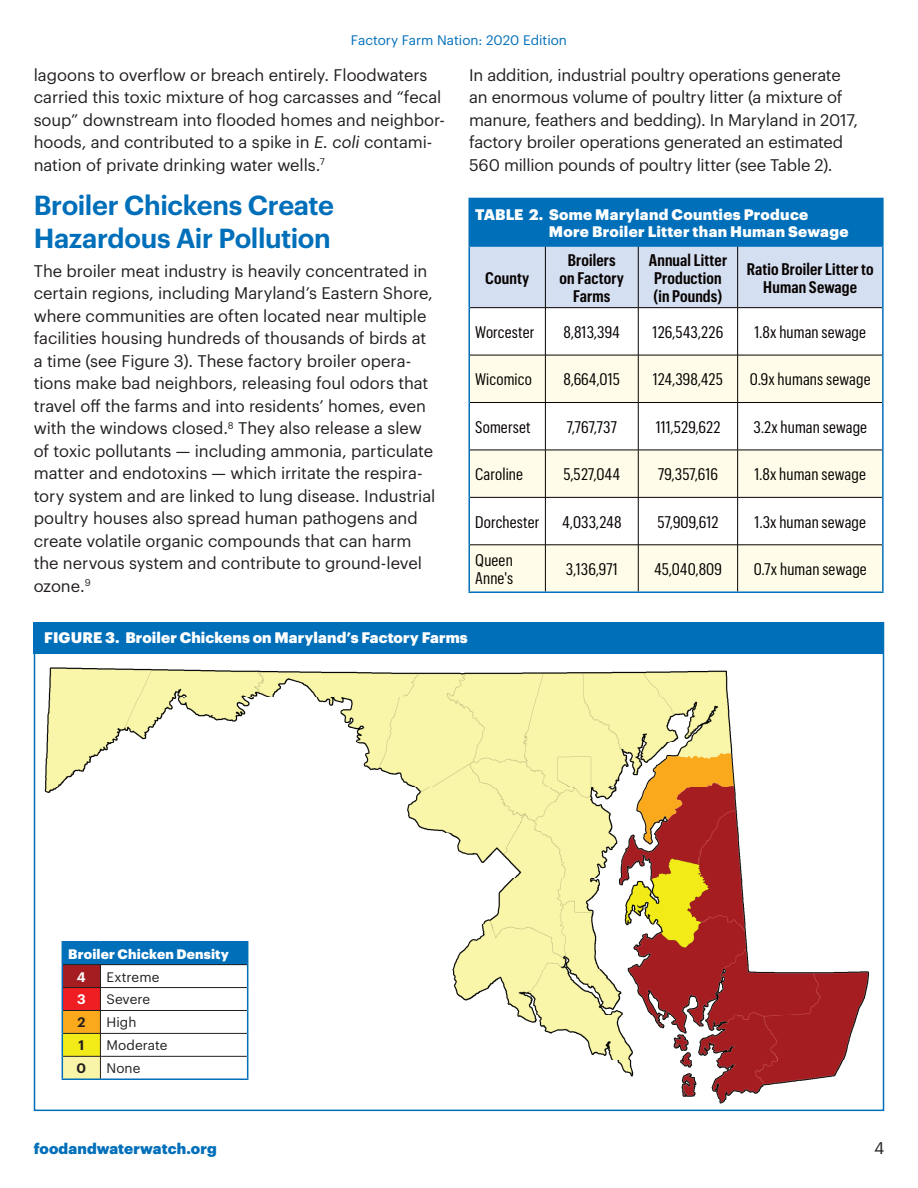
<style>
.page{position:relative;width:918px;height:1188px;background:#fff}
.page>*{position:absolute;margin:0;border:0;box-sizing:border-box;transform-origin:0 0}
.t1{font:600 27px/33px "Graphik";letter-spacing:-.015em;color:#006fba}
.t2{font:16.5px/22.5px "Graphik";letter-spacing:-.005em;color:#231f20}
.t3{font:16.5px/18px "Graphik Cond";letter-spacing:.01em;color:#080302}
.t4{font:600 16.5px/18px "Graphik Cond";letter-spacing:.01em;color:#080302;text-align:center}
.t5{font:900 15px/16.5px "Graphik";letter-spacing:.015em;color:#fff}
.t6{font:900 15px "Graphik";letter-spacing:.005em;color:#006fba}
.t7{font:13.5px "Graphik";color:#006fba}
.t8{font:13.5px "Graphik";letter-spacing:.01em;color:#231f20}
.t9{font:900 13.5px "Graphik";letter-spacing:.015em;color:#fff}
.t10{font:600 13.5px "Graphik";color:#231f20}
.t11{font:600 13.5px "Graphik";color:#fff}
.s1{font-style:italic}
</style>
<div class="page">
<img style="left:44px;top:667px;width:825px;height:437px">
<div style="left:33px;top:622px;width:851px;height:32px;background:#006fba"></div>
<div style="left:469px;top:198px;width:414px;height:48px;background:#006fba"></div>
<div style="left:470px;top:247px;width:412px;height:60px;background:#d4dff1"></div>
<svg style="left:470px;top:356px;width:412px;height:235px;fill:#fffde9"></svg>
<hr style="left:470px;top:545px;width:412px;height:1px;background:#080302">
<hr style="left:545px;top:545px;width:1px;height:46px;background:#080302">
<hr style="left:638px;top:545px;width:1px;height:46px;background:#080302">
<hr style="left:737px;top:545px;width:1px;height:46px;background:#080302">
<hr style="left:468px;top:545px;width:2px;height:46px;background:#006fba">
<hr style="left:882px;top:545px;width:2px;height:46px;background:#006fba">
<hr style="left:468px;top:591px;width:416px;height:2px;background:#006fba">
<hr style="left:468px;top:198px;width:77px;height:1px;background:#006fba">
<hr style="left:468px;top:199px;width:2px;height:47px;background:#006fba">
<hr style="left:545px;top:198px;width:339px;height:1px;background:#006fba">
<hr style="left:882px;top:199px;width:2px;height:47px;background:#006fba">
<hr style="left:468px;top:246px;width:2px;height:62px;background:#006fba">
<hr style="left:882px;top:246px;width:2px;height:62px;background:#006fba">
<hr style="left:468px;top:308px;width:2px;height:47px;background:#006fba">
<hr style="left:882px;top:308px;width:2px;height:47px;background:#006fba">
<hr style="left:468px;top:355px;width:2px;height:48px;background:#006fba">
<hr style="left:882px;top:355px;width:2px;height:48px;background:#006fba">
<hr style="left:468px;top:403px;width:2px;height:47px;background:#006fba">
<hr style="left:882px;top:403px;width:2px;height:47px;background:#006fba">
<hr style="left:468px;top:450px;width:2px;height:47px;background:#006fba">
<hr style="left:882px;top:450px;width:2px;height:47px;background:#006fba">
<hr style="left:468px;top:497px;width:2px;height:48px;background:#006fba">
<hr style="left:882px;top:497px;width:2px;height:48px;background:#006fba">
<hr style="left:470px;top:246px;width:412px;height:1px;background:#006fba">
<hr style="left:545px;top:247px;width:1px;height:60px;background:#080302">
<hr style="left:638px;top:247px;width:1px;height:60px;background:#080302">
<hr style="left:737px;top:247px;width:1px;height:60px;background:#080302">
<hr style="left:470px;top:307px;width:168px;height:1px;background:#080302">
<hr style="left:545px;top:308px;width:1px;height:47px;background:#080302">
<hr style="left:638px;top:307px;width:100px;height:1px;background:#080302">
<hr style="left:638px;top:308px;width:1px;height:47px;background:#080302">
<hr style="left:738px;top:307px;width:144px;height:1px;background:#080302">
<hr style="left:737px;top:308px;width:1px;height:47px;background:#080302">
<hr style="left:470px;top:355px;width:168px;height:1px;background:#080302">
<hr style="left:545px;top:355px;width:1px;height:47px;background:#080302">
<hr style="left:638px;top:355px;width:100px;height:1px;background:#080302">
<hr style="left:638px;top:355px;width:1px;height:47px;background:#080302">
<hr style="left:738px;top:355px;width:144px;height:1px;background:#080302">
<hr style="left:737px;top:355px;width:1px;height:47px;background:#080302">
<hr style="left:470px;top:402px;width:168px;height:1px;background:#080302">
<hr style="left:545px;top:403px;width:1px;height:47px;background:#080302">
<hr style="left:638px;top:402px;width:100px;height:1px;background:#080302">
<hr style="left:638px;top:403px;width:1px;height:47px;background:#080302">
<hr style="left:738px;top:402px;width:144px;height:1px;background:#080302">
<hr style="left:737px;top:403px;width:1px;height:47px;background:#080302">
<hr style="left:470px;top:450px;width:168px;height:1px;background:#080302">
<hr style="left:545px;top:450px;width:1px;height:47px;background:#080302">
<hr style="left:638px;top:450px;width:100px;height:1px;background:#080302">
<hr style="left:638px;top:450px;width:1px;height:47px;background:#080302">
<hr style="left:738px;top:450px;width:144px;height:1px;background:#080302">
<hr style="left:737px;top:450px;width:1px;height:47px;background:#080302">
<hr style="left:470px;top:497px;width:168px;height:1px;background:#080302">
<hr style="left:545px;top:498px;width:1px;height:47px;background:#080302">
<hr style="left:638px;top:497px;width:100px;height:1px;background:#080302">
<hr style="left:638px;top:498px;width:1px;height:47px;background:#080302">
<hr style="left:738px;top:497px;width:144px;height:1px;background:#080302">
<hr style="left:737px;top:498px;width:1px;height:47px;background:#080302">
<div style="left:62px;top:942px;width:186px;height:23px;background:#006fba"></div>
<div style="left:62px;top:965px;width:38px;height:23px;background:#a61d21"></div>
<div style="left:62px;top:988px;width:38px;height:22px;background:#ee1e23"></div>
<div style="left:62px;top:1010px;width:38px;height:23px;background:#f9a91b"></div>
<div style="left:62px;top:1033px;width:38px;height:23px;background:#f2eb17"></div>
<div style="left:62px;top:1056px;width:38px;height:23px;background:#f9f5a8"></div>
<hr style="left:62px;top:941px;width:38px;height:1px;background:#006fba">
<hr style="left:100px;top:941px;width:148px;height:1px;background:#006fba">
<svg style="left:62px;top:965px;width:1px;height:113px"></svg>
<svg style="left:247px;top:965px;width:1px;height:113px"></svg>
<hr style="left:62px;top:1078px;width:186px;height:2px;background:#006fba">
<hr style="left:63px;top:964px;width:184px;height:1px;background:#231f20">
<hr style="left:63px;top:987px;width:184px;height:1px;background:#231f20">
<hr style="left:63px;top:1010px;width:184px;height:1px;background:#231f20">
<hr style="left:63px;top:1033px;width:184px;height:1px;background:#231f20">
<hr style="left:63px;top:1056px;width:184px;height:1px;background:#231f20">
<svg style="left:100px;top:965px;width:1px;height:113px"></svg>
<p class="t7" style="left:351px;top:34px;width:218px">Factory Farm Nation: 2020 Edition</p>
<p class="t2" style="left:34px;top:65px;width:413px">lagoons to overflow or breach entirely. Floodwaters carried this toxic mixture of hog carcasses and “fecal soup” downstream into flooded homes and neighbor&shy;hoods, and contributed to a spike in <span class="s1">E. coli</span> contami&shy;nation of private drinking water wells.<sup>7</sup></p>
<h1 class="t1" style="left:34px;top:190px;width:302px">Broiler Chickens Create<br>Hazardous Air Pollution</h1>
<p class="t2" style="left:34px;top:261px;width:403px">The broiler meat industry is heavily concentrated in certain regions, including Maryland’s Eastern Shore, where communities are often located near multiple facilities housing hundreds of thousands of birds at a time (see Figure 3). These factory broiler opera&shy;tions make bad neighbors, releasing foul odors that travel off the farms and into residents’ homes, even with the windows closed.<sup>8</sup> They also release a slew of toxic pollutants — including ammonia, particulate matter and endotoxins — which irritate the respira&shy;tory system and are linked to lung disease. Industrial poultry houses also spread human pathogens and create volatile organic compounds that can harm the nervous system and contribute to ground-level ozone.<sup>9</sup></p>
<p class="t2" style="left:469px;top:65px;width:391px">In addition, industrial poultry operations generate an enormous volume of poultry litter (a mixture of manure, feathers and bedding). In Maryland in 2017, factory broiler operations generated an estimated 560 million pounds of poultry litter (see Table 2).</p>
<p class="t5" style="left:549px;top:207px;width:301px;text-indent:-74px">TABLE 2. Some Maryland Counties Produce<br>More Broiler Litter than Human Sewage</p>
<p class="t4" style="left:485px;top:270px;width:45px">County</p>
<p class="t4" style="left:560px;top:252px;width:66px">Broilers on Factory<br>Farms</p>
<p class="t4" style="left:649px;top:252px;width:80px;text-align:left">Annual Litter<br>Production (in Pounds)</p>
<p class="t4" style="left:747px;top:261px;width:129px">Ratio Broiler Litter to<br>Human Sewage</p>
<p class="t3" style="left:475px;top:324px;width:61px">Worcester</p>
<p class="t3" style="left:563px;top:324px;width:58px">8,813,394</p>
<p class="t3" style="left:653px;top:324px;width:72px">126,543,226</p>
<p class="t3" style="left:754px;top:324px;width:113px">1.8x human sewage</p>
<p class="t3" style="left:475px;top:372px;width:58px">Wicomico</p>
<p class="t3" style="left:563px;top:372px;width:58px">8,664,015</p>
<p class="t3" style="left:653px;top:372px;width:72px">124,398,425</p>
<p class="t3" style="left:750px;top:372px;width:122px">0.9x humans sewage</p>
<p class="t3" style="left:475px;top:419px;width:57px">Somerset</p>
<p class="t3" style="left:566px;top:419px;width:52px">7,767,737</p>
<p class="t3" style="left:656px;top:419px;width:66px">111,529,622</p>
<p class="t3" style="left:754px;top:419px;width:115px">3.2x human sewage</p>
<p class="t3" style="left:475px;top:466px;width:49px">Caroline</p>
<p class="t3" style="left:563px;top:466px;width:58px">5,527,044</p>
<p class="t3" style="left:658px;top:466px;width:61px">79,357,616</p>
<p class="t3" style="left:754px;top:466px;width:113px">1.8x human sewage</p>
<p class="t3" style="left:475px;top:514px;width:66px">Dorchester</p>
<p class="t3" style="left:562px;top:514px;width:61px">4,033,248</p>
<p class="t3" style="left:658px;top:514px;width:63px">57,909,612</p>
<p class="t3" style="left:755px;top:514px;width:113px">1.3x human sewage</p>
<p class="t3" style="left:475px;top:552px;width:39px">Queen<br>Anne's</p>
<p class="t3" style="left:566px;top:561px;width:53px">3,136,971</p>
<p class="t3" style="left:654px;top:561px;width:69px">45,040,809</p>
<p class="t3" style="left:754px;top:561px;width:115px">0.7x human sewage</p>
<p class="t5" style="left:44px;top:630px;width:425px">FIGURE 3. Broiler Chickens on Maryland’s Factory Farms</p>
<p class="t9" style="left:68px;top:948px;width:162px">Broiler Chicken Density</p>
<p class="t11" style="left:77px;top:971px;width:10px">4</p>
<p class="t8" style="left:106px;top:971px;width:55px">Extreme</p>
<p class="t11" style="left:77px;top:994px;width:10px">3</p>
<p class="t8" style="left:106px;top:994px;width:45px">Severe</p>
<p class="t10" style="left:77px;top:1017px;width:10px">2</p>
<p class="t8" style="left:106px;top:1017px;width:31px">High</p>
<p class="t10" style="left:78px;top:1040px;width:7px">1</p>
<p class="t8" style="left:106px;top:1040px;width:63px">Moderate</p>
<p class="t10" style="left:77px;top:1063px;width:11px">0</p>
<p class="t8" style="left:106px;top:1063px;width:36px">None</p>
<p class="t6" style="left:34px;top:1142px;width:184px">foodandwaterwatch.org</p>
<p class="t2" style="left:874px;top:1138px;width:12px">4</p>
</div>
